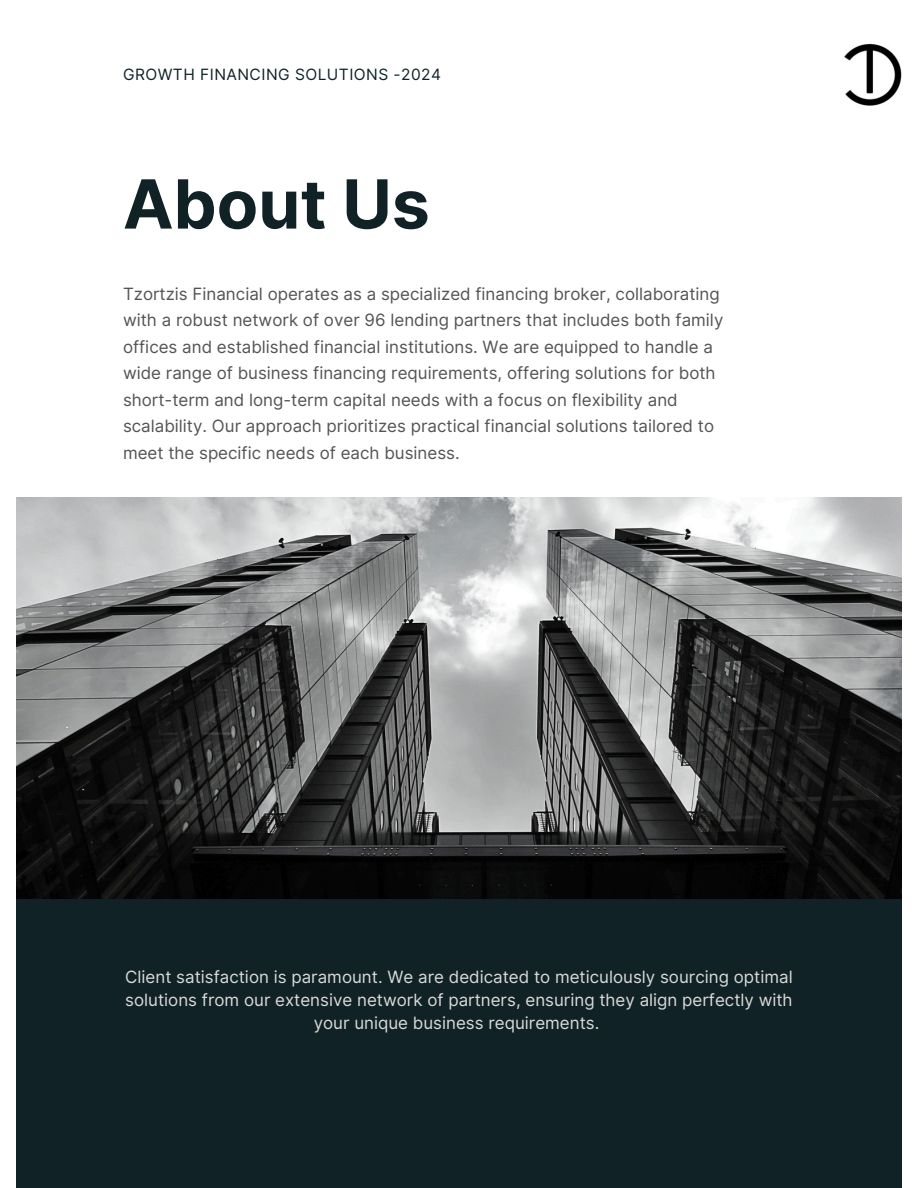
<style>
.page{position:relative;width:918px;height:1188px;background:#fff}
.page>*{position:absolute;margin:0;border:0;box-sizing:border-box;transform-origin:0 0}
.t1{font:700 67.8px "Inter";color:#102226}
.t2{font:16.95px/26.4px "Inter";color:#545454}
.t3{font:16.95px/23.2px "Inter";color:#dad9d8;text-align:center}
.t4{font:15.6px "Inter";letter-spacing:.03em;color:#102226}
</style>
<div class="page">
<img style="left:16px;top:497px;width:885px;height:402px">
<div style="left:16px;top:899px;width:886px;height:289px;background:#102226"></div>
<img style="left:844px;top:43px;width:58px;height:63px">
<p class="t4" style="left:123px;top:65px;width:320px">GROWTH FINANCING SOLUTIONS -2024</p>
<p class="t1" style="left:123px;top:163px;width:308px">About Us</p>
<h1 class="t2" style="left:123px;top:280px;width:602px">Tzortzis Financial operates as a specialized financing broker, collaborating with a robust network of over 96 lending partners that includes both family offices and established financial institutions. We are equipped to handle a wide range of business financing requirements, offering solutions for both short-term and long-term capital needs with a focus on flexibility and scalability. Our approach prioritizes practical financial solutions tailored to meet the specific needs of each business.</h1>
<p class="t3" style="left:125px;top:965px;width:669px">Client satisfaction is paramount. We are dedicated to meticulously sourcing optimal solutions from our extensive network of partners, ensuring they align perfectly with your unique business requirements.</p>
</div>
